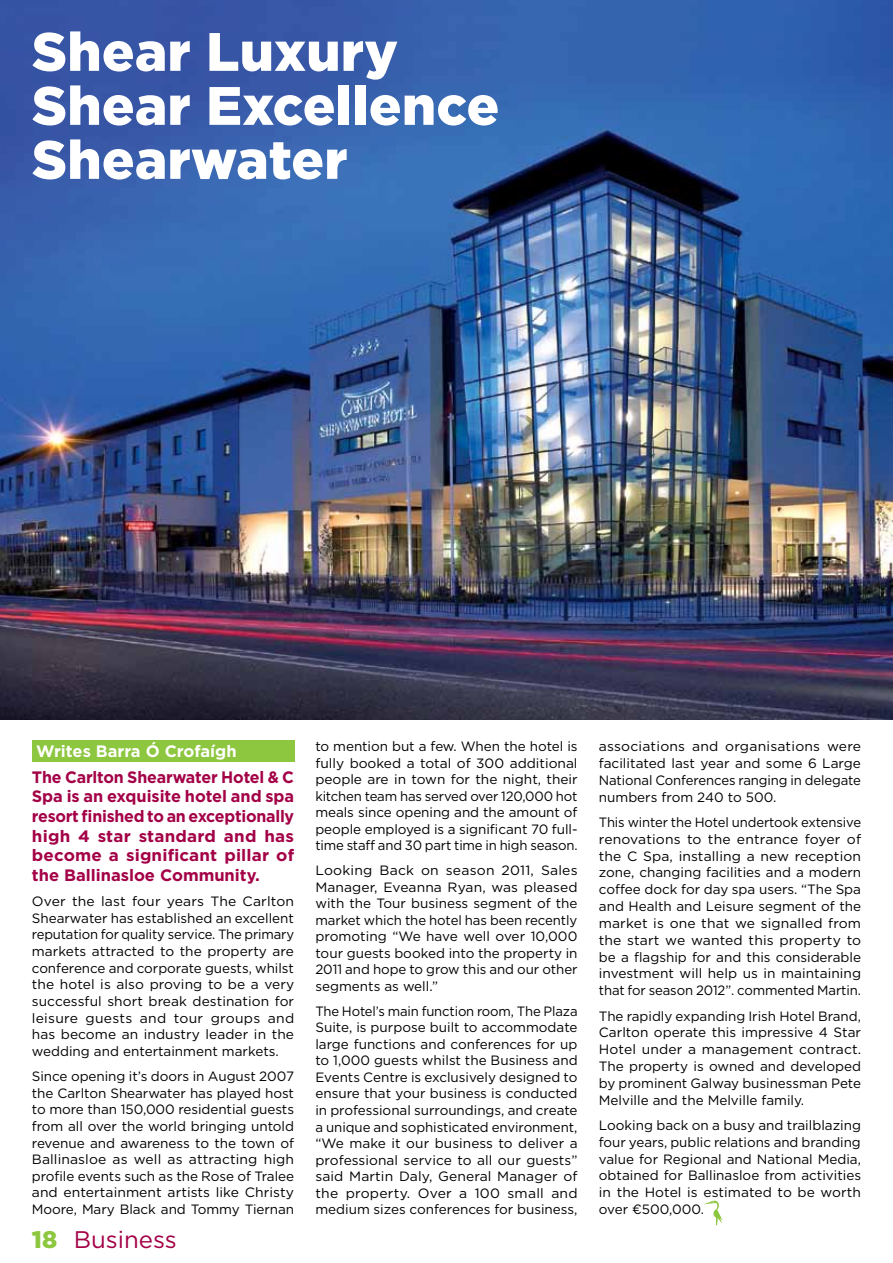
<style>
.page{position:relative;width:893px;height:1263px;background:#fff}
.page>*{position:absolute;margin:0;border:0;box-sizing:border-box;transform-origin:0 0}
.t1{font:900 54px/54px "Gotham";color:#fff}
.t2{font:24px "Gotham";color:#a30046}
.t3{font:700 16.5px/19.6px "Gotham";color:#a30046;text-align:justify}
.t4{font:700 16.5px "Gotham";color:#fff}
.t5{font:13.5px/16.5px "Gotham";color:#000;text-align:justify}
.s1{font-weight:900;color:#8dc63f}
</style>
<div class="page">
<div style="left:32px;top:740px;width:262px;height:22px;background:#8dc63f"></div>
<img style="left:0;top:0;width:893px;height:719px">
<svg style="left:704px;top:1200px;width:18px;height:25px"></svg>
<h1 class="t1" style="left:32px;top:24px;width:469px">Shear Luxury<br>Shear Excellence<br>Shearwater</h1>
<p class="t4" style="left:36px;top:740px;width:202px">Writes Barra Ó Crofaígh</p>
<p class="t3" style="left:32px;top:767px;width:264px">The Carlton Shearwater Hotel &amp; C Spa is an exquisite hotel and spa resort finished to an exceptionally high 4 star standard and has become a significant pillar of the Ballinasloe Community.</p>
<p class="t5" style="left:32px;top:893px;width:264px">Over the last four years The Carlton Shearwater has established an excellent reputation for quality service. The primary markets attracted to the property are conference and corporate guests, whilst the hotel is also proving to be a very successful short break destination for leisure guests and tour groups and has become an industry leader in the wedding and entertainment markets.</p>
<p class="t5" style="left:32px;top:1067px;width:264px">Since opening it’s doors in August 2007 the Carlton Shearwater has played host to more than 150,000 residential guests from all over the world bringing untold revenue and awareness to the town of Ballinasloe as well as attracting high profile events such as the Rose of Tralee and entertainment artists like Christy Moore, Mary Black and Tommy Tiernan</p>
<h2 class="t2" style="left:32px;top:1224px;width:146px"><span class="s1">18</span> Business</h2>
<p class="t5" style="left:315px;top:738px;width:264px">to mention but a few. When the hotel is fully booked a total of 300 additional people are in town for the night, their kitchen team has served over 120,000 hot meals since opening and the amount of people employed is a significant 70 full&shy;time staff and 30 part time in high season.</p>
<p class="t5" style="left:315px;top:862px;width:264px">Looking Back on season 2011, Sales Manager, Eveanna Ryan, was pleased with the Tour business segment of the market which the hotel has been recently promoting “We have well over 10,000 tour guests booked into the property in 2011 and hope to grow this and our other segments as well.”</p>
<p class="t5" style="left:315px;top:1002px;width:264px">The Hotel’s main function room, The Plaza Suite, is purpose built to accommodate large functions and conferences for up to 1,000 guests whilst the Business and Events Centre is exclusively designed to ensure that your business is conducted in professional surroundings, and create a unique and sophisticated environment, “We make it our business to deliver a professional service to all our guests” said Martin Daly, General Manager of the property. Over a 100 small and medium sizes conferences for business,</p>
<p class="t5" style="left:599px;top:738px;width:264px">associations and organisations were facilitated last year and some 6 Large National Conferences ranging in delegate numbers from 240 to 500.</p>
<p class="t5" style="left:599px;top:813px;width:264px">This winter the Hotel undertook extensive renovations to the entrance foyer of the C Spa, installing a new reception zone, changing facilities and a modern coffee dock for day spa users. “The Spa and Health and Leisure segment of the market is one that we signalled from the start we wanted this property to be a flagship for and this considerable investment will help us in maintaining that for season 2012”. commented Martin.</p>
<p class="t5" style="left:599px;top:1007px;width:264px">The rapidly expanding Irish Hotel Brand, Carlton operate this impressive 4 Star Hotel under a management contract.<br>The property is owned and developed by prominent Galway businessman Pete Melville and the Melville family.</p>
<p class="t5" style="left:599px;top:1116px;width:264px">Looking back on a busy and trailblazing four years, public relations and branding value for Regional and National Media, obtained for Ballinasloe from activities in the H otel is estimated to be worth over €500,000.</p>
</div>
